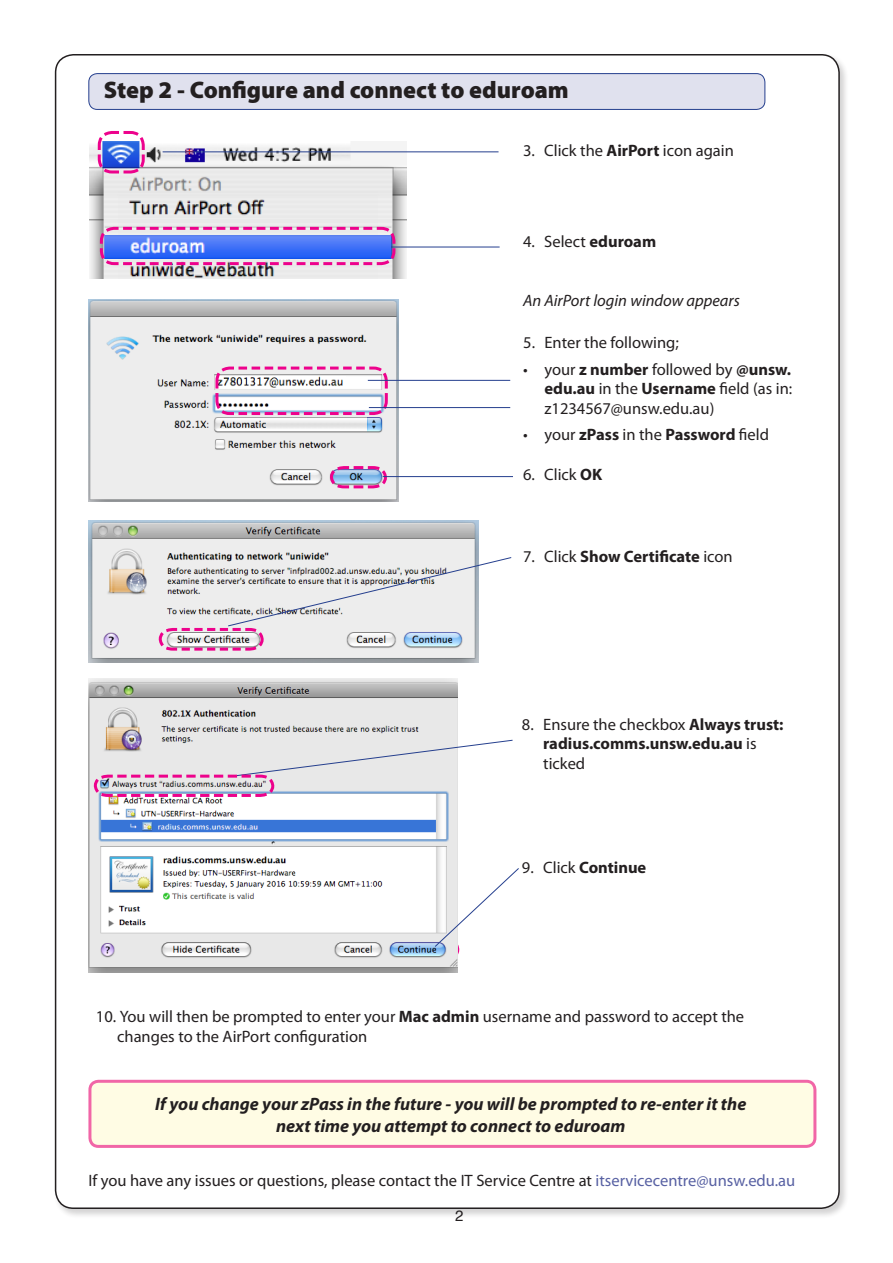
<style>
.page{position:relative;width:893px;height:1263px;background:#fff}
.page>*{position:absolute;margin:0;border:0;box-sizing:border-box;transform-origin:0 0}
.t1{font:900 24px "Myriad Pro";color:#231f20}
.t2{font:italic 700 18px/21.6px "Myriad Pro";color:#231f20;text-align:center}
.t3{font:16.5px/19.8px "Myriad Pro";color:#231f20}
.t4{font:700 16.5px/19.8px "Myriad Pro";color:#231f20}
.t5{font:italic 16.5px "Myriad Pro";color:#231f20}
.t6{font:15px "Helvetica";color:#231f20}
.s1{font-weight:700}
.s2{font-weight:400}
.s3{color:#5861a3}
</style>
<div class="page">
<div style="left:54px;top:52px;width:796px;height:1167px;background:#231f20;opacity:.2"></div>
<div style="left:56px;top:55px;width:783px;height:1153px;background:#fff;border-radius:18px"></div>
<img style="left:89px;top:141px;width:318px;height:138px">
<div style="left:89px;top:74px;width:676px;height:35px;background:#e0e1ee;border-radius:9px"></div>
<div style="left:88px;top:73px;width:677px;height:37px;border:1px solid #253f8e;border-radius:9px"></div>
<div style="left:90px;top:1081px;width:725px;height:65px;background:#fffce4;border-radius:9px"></div>
<div style="left:88px;top:1080px;width:728px;height:68px;border:3px solid #f166a7;border-radius:9px"></div>
<svg style="left:96px;top:131px;width:50px;height:44px"></svg>
<hr style="left:370px;top:247px;width:130px;height:1px;background:#253f8e">
<hr style="left:163px;top:151px;width:336px;height:1px;background:#253f8e">
<img style="left:88px;top:299px;width:310px;height:203px">
<img style="left:88px;top:521px;width:390px;height:141px">
<svg style="left:98px;top:225px;width:299px;height:42px;background:#8f91e4"></svg>
<img style="left:157px;top:557px;width:355px;height:95px">
<svg style="left:214px;top:365px;width:175px;height:51px"></svg>
<svg style="left:328px;top:465px;width:60px;height:25px"></svg>
<img style="left:88px;top:679px;width:370px;height:293px">
<svg style="left:92px;top:739px;width:421px;height:59px"></svg>
<svg style="left:383px;top:867px;width:136px;height:95px"></svg>
<hr style="left:368px;top:380px;width:142px;height:1px;background:#253f8e">
<hr style="left:369px;top:407px;width:141px;height:1px;background:#253f8e">
<hr style="left:383px;top:476px;width:130px;height:1px;background:#253f8e">
<h1 class="t1" style="left:104px;top:77px;width:466px">Step 2 - Configure and connect to eduroam</h1>
<p class="t3" style="left:523px;top:140px;width:212px">3. Click the <span class="s1">AirPort</span> icon again</p>
<p class="t3" style="left:523px;top:231px;width:135px">4. Select <span class="s1">eduroam</span></p>
<p class="t5" style="left:523px;top:290px;width:218px">An AirPort login window appears</p>
<p class="t3" style="left:523px;top:333px;width:157px">5. Enter the following;</p>
<p class="t3" style="left:544px;top:359px;width:249px;text-align:justify;text-indent:-21px">• your <span class="s1">z number</span> followed by <span class="s1">@unsw. edu.au</span> in the <span class="s1">Username</span> field (as in: z1234567@unsw.edu.au)</p>
<p class="t3" style="left:523px;top:425px;width:247px">• your <span class="s1">zPass</span> in the <span class="s1">Password</span> field</p>
<p class="t3" style="left:523px;top:464px;width:81px">6. Click <span class="s1">OK</span></p>
<p class="t4" style="left:523px;top:546px;width:211px"><span class="s2">7. Click</span> Show Certificate <span class="s2">icon</span></p>
<p class="t4" style="left:543px;top:713px;width:242px;text-indent:-21px"><span class="s2">8. Ensure the checkbox</span> Always trust: radius.comms.unsw.edu.au <span class="s2">is ticked</span></p>
<p class="t4" style="left:522px;top:857px;width:126px"><span class="s2">9. Click</span> Continue</p>
<p class="t3" style="left:117px;top:1006px;width:629px;text-indent:-21px">10. You will then be prompted to enter your <span class="s1">Mac admin</span> username and password to accept the changes to the AirPort configuration</p>
<p class="t2" style="left:155px;top:1093px;width:593px">If you change your zPass in the future - you will be prompted to re-enter it the next time you attempt to connect to eduroam</p>
<p class="t3" style="left:88px;top:1170px;width:708px">If you have any issues or questions, please contact the IT Service Centre at <span class="s3">itservicecentre@unsw.edu.au</span></p>
<p class="t6" style="left:455px;top:1204px;width:10px">2</p>
</div>
